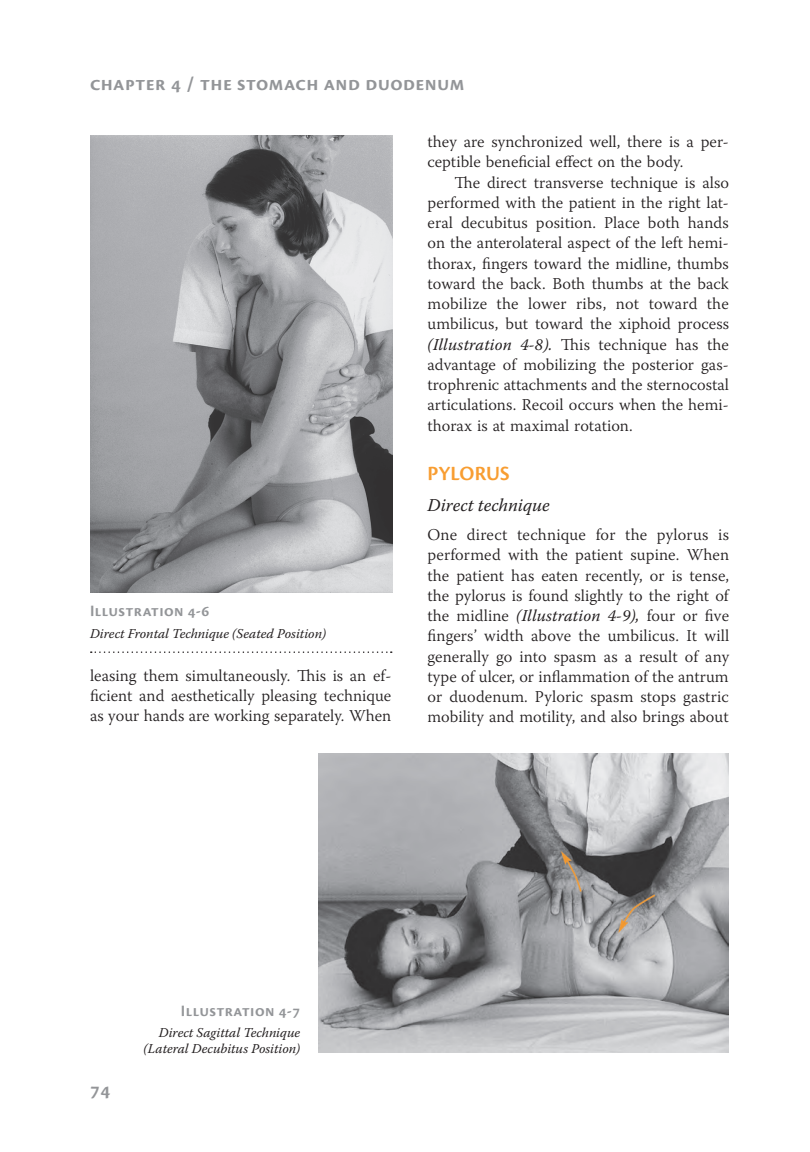
<style>
.page{position:relative;width:810px;height:1152px;background:#fff}
.page>*{position:absolute;margin:0;border:0;box-sizing:border-box;transform-origin:0 0}
.Header_Left{font:600 21px "Cronos Pro";letter-spacing:.02em;color:#939598}
.VeemC{font:600 21px "Cronos Pro";letter-spacing:.005em;color:#f89d31}
.VeemD_tight{font:italic 18px "Warnock Pro";color:#231f20}
.Text{font:300 16.5px/20.2px "Warnock Pro";color:#231f20;text-align:justify}
.Text_Next{font:300 16.5px/20.2px "Warnock Pro";color:#231f20;text-align:justify}
.Cap{font:600 16.5px "Cronos Pro";letter-spacing:.02em;color:#939598}
.Cap_Text_No_Dots{font:italic 13.5px/15.8px "Warnock Pro";color:#231f20;text-align:right}
.Cap_Text{font:italic 13.5px "Warnock Pro";color:#231f20}
.s1{font-weight:400;font-style:italic}
</style>
<div class="page">
<svg style="left:91px;top:651px;width:301px;height:2px"></svg>
<img style="left:90px;top:135px;width:302px;height:457px">
<img style="left:318px;top:753px;width:411px;height:300px">
<p class="Header_Left" style="left:90px;top:71px;width:376px">chapter 4 / the stomach and duodenum</p>
<p class="Cap" style="left:90px;top:602px;width:121px">Illustration 4-6</p>
<p class="Cap_Text" style="left:90px;top:625px;width:237px">Direct Frontal Technique (Seated Position)</p>
<p class="Text" style="left:90px;top:665px;width:303px">leasing them simultaneously. This is an ef&shy;ficient and aesthetically pleasing technique as your hands are working separately. When</p>
<p class="Text" style="left:428px;top:131px;width:303px">they are synchronized well, there is a per&shy;ceptible beneficial effect on the body.</p>
<p class="Text_Next" style="left:428px;top:172px;width:303px;text-indent:27px">The direct transverse technique is also performed with the patient in the right lat&shy;eral decubitus position. Place both hands on the anterolateral aspect of the left hemi&shy;thorax, fingers toward the midline, thumbs toward the back. Both thumbs at the back mobilize the lower ribs, not toward the umbilicus, but toward the xiphoid process <span class="s1">(Illustration 4-8).</span> This technique has the advantage of mobilizing the posterior gas&shy;trophrenic attachments and the sternocostal articulations. Recoil occurs when the hemi&shy;thorax is at maximal rotation.</p>
<p class="VeemC" style="left:428px;top:462px;width:84px">PYLORUS</p>
<p class="VeemD_tight" style="left:428px;top:494px;width:124px">Direct technique</p>
<p class="Text" style="left:428px;top:524px;width:303px">One direct technique for the pylorus is performed with the patient supine. When the patient has eaten recently, or is tense, the pylorus is found slightly to the right of the midline <span class="s1">(Illustration 4-9),</span> four or five fingers’ width above the umbilicus. It will generally go into spasm as a result of any type of ulcer, or inflammation of the antrum or duodenum. Pyloric spasm stops gastric mobility and motility, and also brings about</p>
<p class="Header_Left" style="left:90px;top:1078px;width:22px">74</p>
<p class="Cap" style="left:181px;top:1001px;width:121px">Illustration 4-7</p>
<p class="Cap_Text_No_Dots" style="left:144px;top:1025px;width:158px">Direct Sagittal Technique (Lateral Decubitus Position)</p>
</div>
